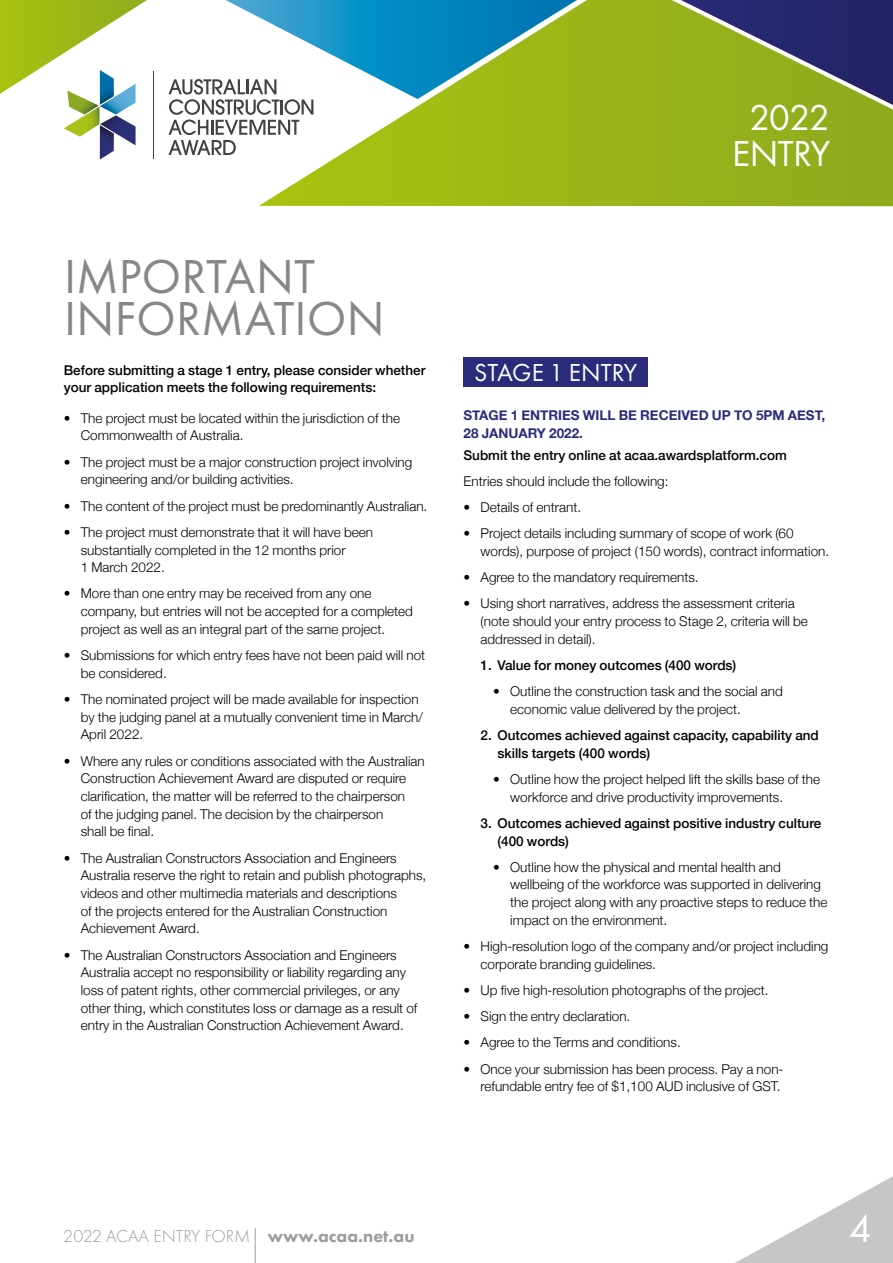
<style>
.page{position:relative;width:893px;height:1263px;background:#fff}
.page>*{position:absolute;margin:0;border:0;box-sizing:border-box;transform-origin:0 0}
.t1{font:49.5px/42px "Futura PT";letter-spacing:.005em;color:#878787}
.t2{font:40.5px "Futura PT";color:#fff}
.t3{font:37.5px/36px "Futura PT";letter-spacing:-.035em;color:#fff;text-align:center}
.t4{font:25.5px "Futura PT";color:#fff}
.t5{font:300 18px "Futura PT";color:#9d9d9c}
.t6{font:300 13.5px/17.7px "Helvetica Neue";color:#000}
.t7{font:500 13.5px/17.7px "Helvetica Neue";color:#000}
.t8{font:700 13.5px/17.7px "Helvetica Neue";color:#2a2b7a}
.s1{font-weight:800}
</style>
<div class="page">
<div style="left:463px;top:357px;width:185px;height:30px;background:#2a2b7a"></div>
<hr style="left:255px;top:1228px;width:1px;height:35px;background:#9d9d9c">
<svg style="left:735px;top:1176px;width:158px;height:87px"></svg>
<svg style="left:259px;top:155px;width:310px;height:51px;background:#adc531"></svg>
<svg style="left:169px;top:0;width:400px;height:155px"></svg>
<svg style="left:0;top:0;width:154px;height:160px"></svg>
<svg style="left:569px;top:0;width:324px;height:207px;background:#859b2c"></svg>
<h1 class="t1" style="left:64px;top:255px;width:322px">IMPORTANT<br>INFORMATION</h1>
<p class="t7" style="left:64px;top:360px;width:363px">Before submitting a stage 1 entry, please consider whether your application meets the following requirements:</p>
<p class="t6" style="left:81px;top:408px;width:321px;text-indent:-17px">• The project must be located within the jurisdiction of the<br>Commonwealth of Australia.</p>
<p class="t6" style="left:81px;top:452px;width:333px;text-indent:-17px">• The project must be a major construction project involving engineering and/or building activities.</p>
<p class="t6" style="left:64px;top:496px;width:365px">• The content of the project must be predominantly Australian.</p>
<p class="t6" style="left:81px;top:522px;width:294px;text-indent:-17px">• The project must demonstrate that it will have been substantially completed in the 12 months prior<br>1 March 2022.</p>
<p class="t6" style="left:81px;top:584px;width:334px;text-indent:-17px">• More than one entry may be received from any one company, but entries will not be accepted for a completed project as well as an integral part of the same project.</p>
<p class="t6" style="left:81px;top:645px;width:346px;text-indent:-17px">• Submissions for which entry fees have not been paid will not be considered.</p>
<p class="t6" style="left:81px;top:689px;width:344px;text-indent:-17px">• The nominated project will be made available for inspection by the judging panel at a mutually convenient time in March/<br>April 2022.</p>
<p class="t6" style="left:81px;top:751px;width:346px;text-indent:-17px">• Where any rules or conditions associated with the Australian Construction Achievement Award are disputed or require clarification, the matter will be referred to the chairperson<br>of the judging panel. The decision by the chairperson<br>shall be final.</p>
<p class="t6" style="left:81px;top:848px;width:347px;text-indent:-17px">• The Australian Constructors Association and Engineers Australia reserve the right to retain and publish photographs, videos and other multimedia materials and descriptions<br>of the projects entered for the Australian Construction Achievement Award.</p>
<p class="t6" style="left:81px;top:945px;width:338px;text-indent:-17px">• The Australian Constructors Association and Engineers Australia accept no responsibility or liability regarding any loss of patent rights, other commercial privileges, or any other thing, which constitutes loss or damage as a result of entry in the Australian Construction Achievement Award.</p>
<h3 class="t3" style="left:732px;top:99px;width:99px">2022<br>ENTRY</h3>
<h3 class="t4" style="left:474px;top:357px;width:165px">STAGE 1 ENTRY</h3>
<p class="t8" style="left:463px;top:407px;width:363px">STAGE 1 ENTRIES WILL BE RECEIVED UP TO 5PM AEST,<br>28 JANUARY 2022.</p>
<p class="t7" style="left:463px;top:445px;width:325px">Submit the entry online at acaa.awardsplatform.com</p>
<p class="t6" style="left:463px;top:471px;width:207px">Entries should include the following:</p>
<p class="t6" style="left:463px;top:497px;width:119px">• Details of entrant.</p>
<p class="t6" style="left:480px;top:523px;width:350px;text-indent:-17px">• Project details including summary of scope of work (60 words), purpose of project (150 words), contract information.</p>
<p class="t6" style="left:463px;top:567px;width:237px">• Agree to the mandatory requirements.</p>
<p class="t6" style="left:480px;top:594px;width:329px;text-indent:-17px">• Using short narratives, address the assessment criteria (note should your entry process to Stage 2, criteria will be addressed in detail).</p>
<p class="t7" style="left:480px;top:655px;width:257px">1. Value for money outcomes (400 words)</p>
<p class="t6" style="left:510px;top:681px;width:274px;text-indent:-17px">• Outline the construction task and the social and economic value delivered by the project.</p>
<p class="t7" style="left:497px;top:725px;width:323px;text-indent:-17px">2. Outcomes achieved against capacity, capability and skills targets (400 words)</p>
<p class="t6" style="left:510px;top:769px;width:311px;text-indent:-17px">• Outline how the project helped lift the skills base of the workforce and drive productivity improvements.</p>
<p class="t7" style="left:497px;top:813px;width:325px;text-indent:-17px">3. Outcomes achieved against positive industry culture (400 words)</p>
<p class="t6" style="left:510px;top:857px;width:319px;text-indent:-17px">• Outline how the physical and mental health and wellbeing of the workforce was supported in delivering the project along with any proactive steps to reduce the impact on the environment.</p>
<p class="t6" style="left:480px;top:936px;width:349px;text-indent:-17px">• High-resolution logo of the company and/or project including corporate branding guidelines.</p>
<p class="t6" style="left:463px;top:980px;width:306px">• Up five high-resolution photographs of the project.</p>
<p class="t6" style="left:463px;top:1006px;width:168px">• Sign the entry declaration.</p>
<p class="t6" style="left:463px;top:1033px;width:219px">• Agree to the Terms and conditions.</p>
<p class="t6" style="left:463px;top:1059px;width:322px;text-align:right">• Once your submission has been process. Pay a non&shy;refundable entry fee of $1,100 AUD inclusive of GST.</p>
<h3 class="t5" style="left:64px;top:1225px;width:352px">2022 ACAA ENTRY FORM <span class="s1">www.acaa.net.au</span></h3>
<h2 class="t2" style="left:849px;top:1204px;width:25px">4</h2>
</div>
